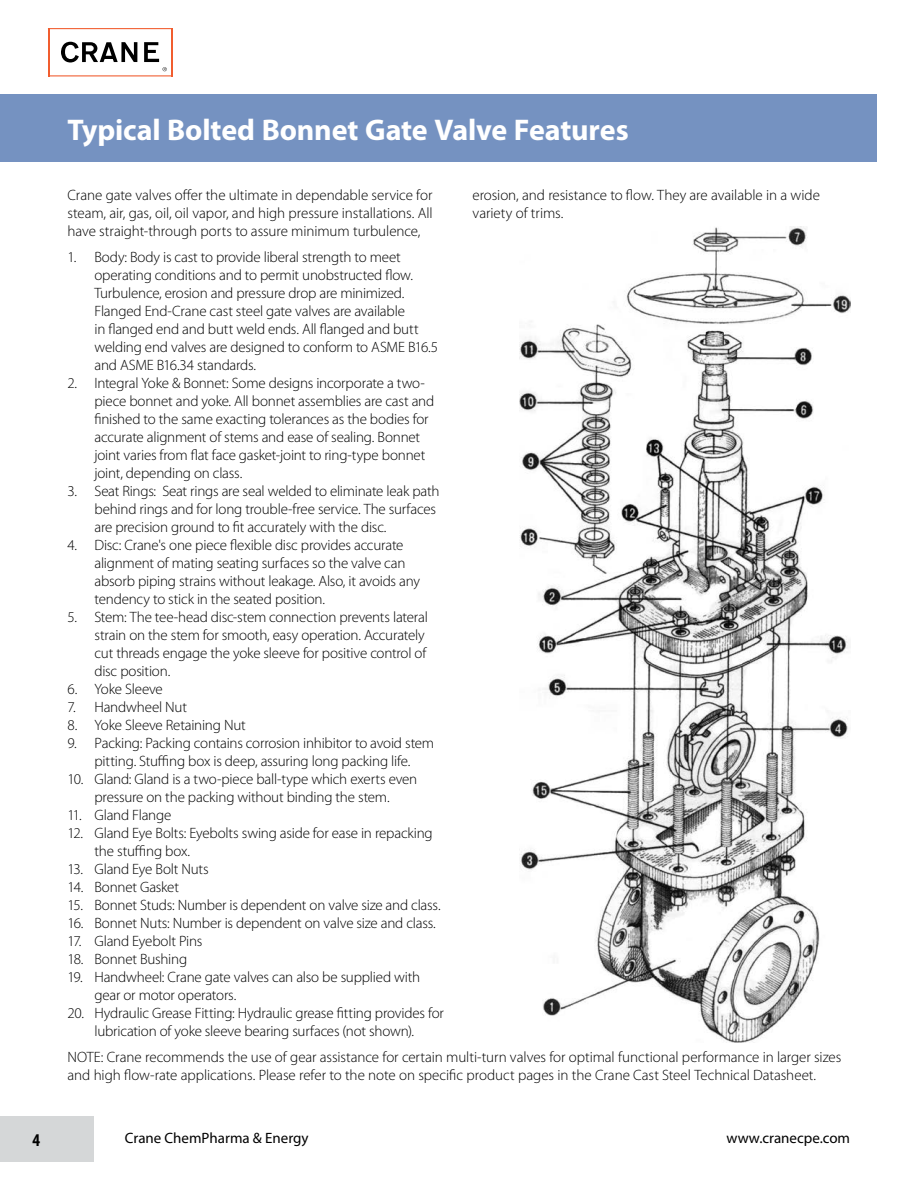
<style>
.page{position:relative;width:918px;height:1188px;background:#fff}
.page>*{position:absolute;margin:0;border:0;box-sizing:border-box;transform-origin:0 0}
.t1{font:700 30px "Myriad Pro";letter-spacing:-.005em;color:#fff}
.t2{font:700 condensed 18px "Myriad Pro";color:#000}
.t3{font:300 15px/18px "Myriad Pro";letter-spacing:-.01em;color:#000}
.t4{font:15px "Myriad Pro";color:#000}
</style>
<div class="page">
<div style="left:0;top:1116px;width:94px;height:46px;background:#d5d7d8"></div>
<div style="left:0;top:94px;width:878px;height:68px;background:#7592c1"></div>
<svg style="left:61px;top:42px;width:76px;height:20px"></svg>
<hr style="left:49px;top:75px;width:123px;height:1px;background:#f15d2f">
<hr style="left:171px;top:28px;width:1px;height:48px;background:#f15d2f">
<hr style="left:48px;top:28px;width:124px;height:1px;background:#f15d2f">
<hr style="left:48px;top:28px;width:1px;height:48px;background:#f15d2f">
<svg style="left:144px;top:42px;width:23px;height:29px"></svg>
<img style="left:519px;top:226px;width:331px;height:816px">
<h1 class="t1" style="left:68px;top:110px;width:563px">Typical Bolted Bonnet Gate Valve Features</h1>
<p class="t3" style="left:67px;top:187px;width:367px;text-align:justify">Crane gate valves offer the ultimate in dependable service for steam, air, gas, oil, oil vapor, and high pressure installations. All have straight-through ports to assure minimum turbulence,</p>
<p class="t3" style="left:472px;top:187px;width:349px">erosion, and resistance to flow. They are available in a wide variety of trims.</p>
<p class="t3" style="left:94px;top:248px;width:345px;text-indent:-27px">1. Body: Body is cast to provide liberal strength to meet operating conditions and to permit unobstructed flow.<br>Turbulence, erosion and pressure drop are minimized.<br>Flanged End-Crane cast steel gate valves are available<br>in flanged end and butt weld ends. All flanged and butt welding end valves are designed to conform to ASME B16.5 and ASME B16.34 standards.</p>
<p class="t3" style="left:94px;top:374px;width:341px;text-indent:-27px">2. Integral Yoke &amp; Bonnet: Some designs incorporate a two&shy;piece bonnet and yoke. All bonnet assemblies are cast and finished to the same exacting tolerances as the bodies for accurate alignment of stems and ease of sealing. Bonnet joint varies from flat face gasket-joint to ring-type bonnet joint, depending on class.</p>
<p class="t3" style="left:94px;top:482px;width:347px;text-indent:-27px">3. Seat Rings: Seat rings are seal welded to eliminate leak path behind rings and for long trouble-free service. The surfaces are precision ground to fit accurately with the disc.</p>
<p class="t3" style="left:94px;top:536px;width:327px;text-indent:-27px">4. Disc: Crane's one piece flexible disc provides accurate alignment of mating seating surfaces so the valve can absorb piping strains without leakage. Also, it avoids any tendency to stick in the seated position.</p>
<p class="t3" style="left:94px;top:608px;width:335px;text-indent:-27px">5. Stem: The tee-head disc-stem connection prevents lateral strain on the stem for smooth, easy operation. Accurately cut threads engage the yoke sleeve for positive control of disc position.</p>
<p class="t3" style="left:67px;top:680px;width:97px">6. Yoke Sleeve</p>
<p class="t3" style="left:67px;top:698px;width:121px">7. Handwheel Nut</p>
<p class="t3" style="left:67px;top:716px;width:180px">8. Yoke Sleeve Retaining Nut</p>
<p class="t3" style="left:67px;top:734px;width:368px;text-align:center">9. Packing: Packing contains corrosion inhibitor to avoid stem pitting. Stuffing box is deep, assuring long packing life.</p>
<p class="t3" style="left:67px;top:770px;width:351px;text-align:center">10. Gland: Gland is a two-piece ball-type which exerts even pressure on the packing without binding the stem.</p>
<p class="t3" style="left:67px;top:806px;width:105px">11. Gland Flange</p>
<p class="t3" style="left:94px;top:824px;width:340px;text-indent:-27px">12. Gland Eye Bolts: Eyebolts swing aside for ease in repacking the stuffing box.</p>
<p class="t3" style="left:67px;top:860px;width:143px">13. Gland Eye Bolt Nuts</p>
<p class="t3" style="left:67px;top:878px;width:113px">14. Bonnet Gasket</p>
<p class="t3" style="left:67px;top:896px;width:375px">15. Bonnet Studs: Number is dependent on valve size and class.</p>
<p class="t3" style="left:67px;top:914px;width:370px">16. Bonnet Nuts: Number is dependent on valve size and class.</p>
<p class="t3" style="left:67px;top:932px;width:136px">17. Gland Eyebolt Pins</p>
<p class="t3" style="left:67px;top:950px;width:121px">18. Bonnet Bushing</p>
<p class="t3" style="left:94px;top:968px;width:327px;text-indent:-27px">19. Handwheel: Crane gate valves can also be supplied with gear or motor operators.</p>
<p class="t3" style="left:67px;top:1004px;width:378px;text-align:center">20. Hydraulic Grease Fitting: Hydraulic grease fitting provides for lubrication of yoke sleeve bearing surfaces (not shown).</p>
<p class="t3" style="left:68px;top:1048px;width:775px">NOTE: Crane recommends the use of gear assistance for certain multi-turn valves for optimal functional performance in larger sizes and high flow-rate applications. Please refer to the note on specific product pages in the Crane Cast Steel Technical Datasheet.</p>
<p class="t2" style="left:33px;top:1128px;width:9px">4</p>
<p class="t4" style="left:125px;top:1128px;width:185px">Crane ChemPharma &amp; Energy</p>
<p class="t4" style="left:726px;top:1128px;width:125px">www.cranecpe.com</p>
</div>
